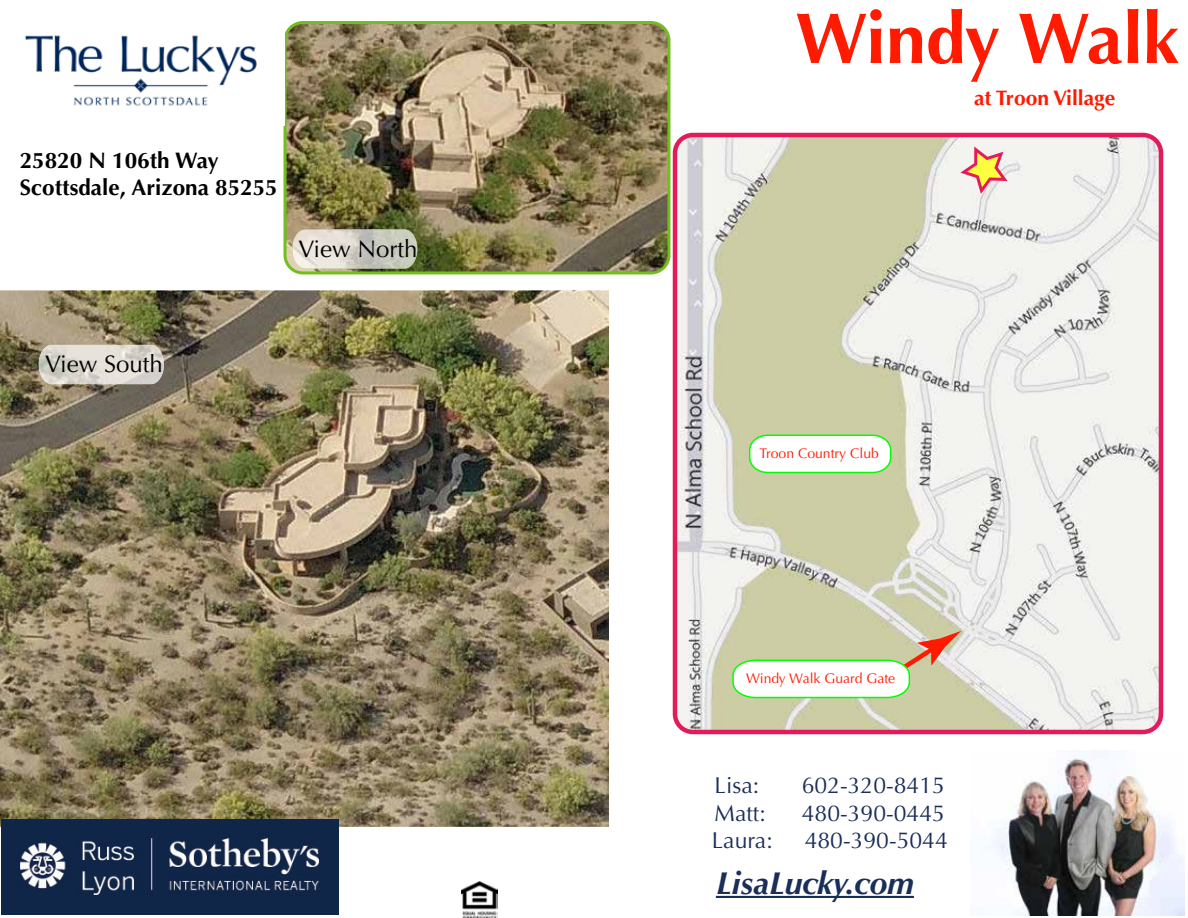
<style>
.page{position:relative;width:1188px;height:918px;background:#fff}
.page>*{position:absolute;margin:0;border:0;box-sizing:border-box;transform-origin:0 0}
.t1{font:700 72px "Optima";color:#ff1a00}
.t2{font:italic 700 31.8px "Optima";color:#1a2e5a}
.t3{font:24px "Optima";color:#000}
.t4{font:22.95px "Optima";color:#1a2e5a}
.t5{font:700 22.5px/27px "Optima";color:#000}
.t6{font:700 21px "Optima";color:#ff1a00}
.t7{font:13.95px "Optima";color:#ff1a00}
</style>
<div class="page">
<img style="left:0;top:290px;width:609px;height:537px">
<img style="left:284px;top:21px;width:386px;height:253px">
<svg style="left:673px;top:133px;width:490px;height:601px"></svg>
<svg style="left:960px;top:147px;width:48px;height:47px"></svg>
<img style="left:988px;top:751px;width:197px;height:164px">
<svg style="left:716px;top:896px;width:198px;height:2px"></svg>
<img style="left:39px;top:345px;width:125px;height:39px">
<svg style="left:749px;top:435px;width:142px;height:38px"></svg>
<svg style="left:732px;top:631px;width:229px;height:67px"></svg>
<img style="left:292px;top:229px;width:125px;height:40px">
<img style="left:461px;top:881px;width:37px;height:37px">
<img style="left:25px;top:21px;width:260px;height:105px">
<img style="left:1px;top:819px;width:338px;height:96px">
<p class="t5" style="left:20px;top:147px;width:260px">25820 N 106th Way<br>Scottsdale, Arizona 85255</p>
<p class="t3" style="left:298px;top:234px;width:121px">View North</p>
<p class="t3" style="left:45px;top:350px;width:119px">View South</p>
<h1 class="t1" style="left:795px;top:-3px;width:385px">Windy Walk</h1>
<p class="t6" style="left:974px;top:85px;width:143px">at Troon Village</p>
<p class="t7" style="left:759px;top:445px;width:121px">Troon Country Club</p>
<p class="t7" style="left:746px;top:670px;width:151px">Windy Walk Guard Gate</p>
<p class="t4" style="left:715px;top:772px;width:46px">Lisa:</p>
<p class="t4" style="left:802px;top:772px;width:145px">602-320-8415</p>
<p class="t4" style="left:715px;top:800px;width:53px">Matt:</p>
<p class="t4" style="left:802px;top:800px;width:145px">480-390-0445</p>
<p class="t4" style="left:712px;top:827px;width:63px">Laura:</p>
<p class="t4" style="left:805px;top:827px;width:145px">480-390-5044</p>
<h2 class="t2" style="left:716px;top:864px;width:199px">LisaLucky.com</h2>
</div>
